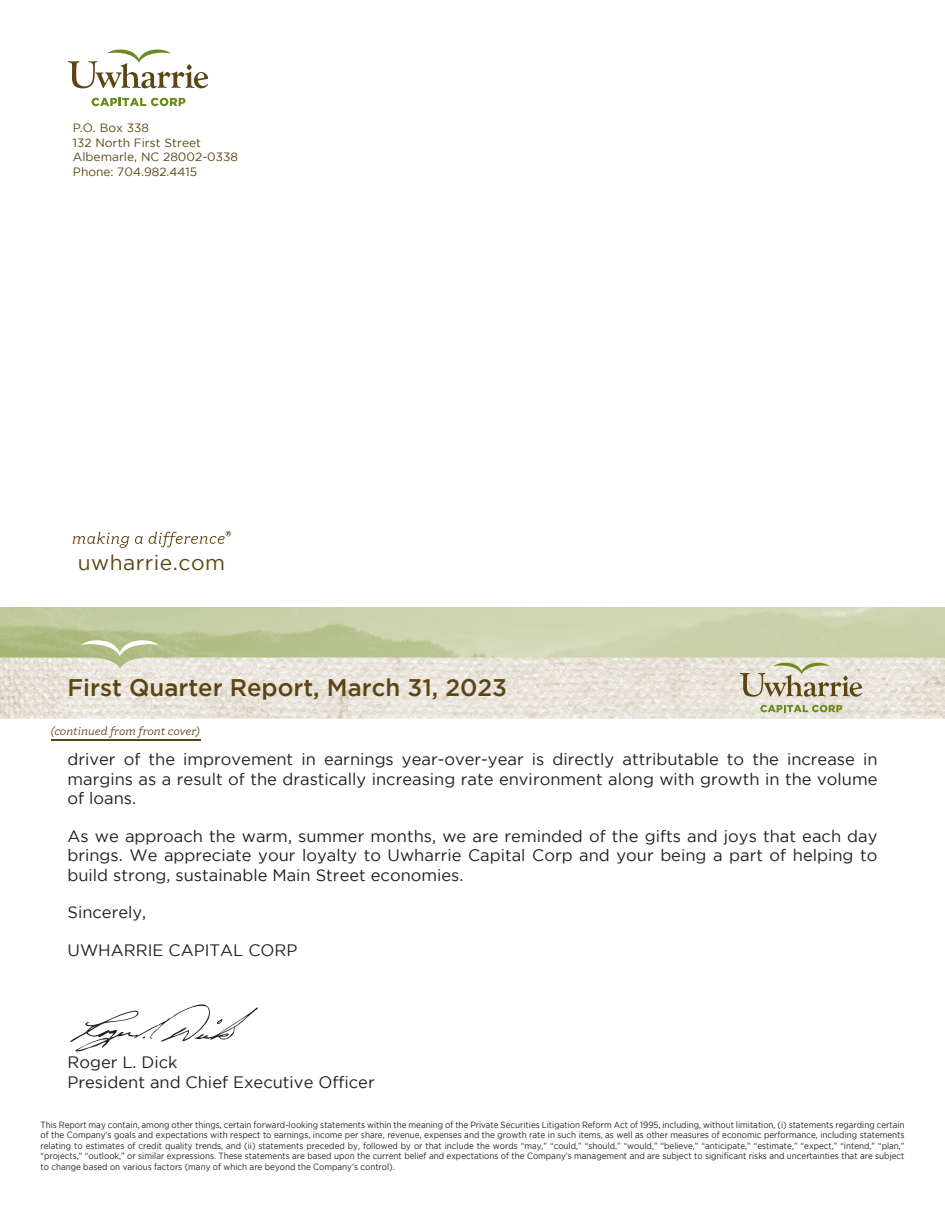
<style>
.page{position:relative;width:945px;height:1215px;background:#fff}
.page>*{position:absolute;margin:0;border:0;box-sizing:border-box;transform-origin:0 0}
.t1{font:500 24px "Gotham";color:#5c4512}
.t2{font:21px "Gotham";letter-spacing:.025em;color:#5c4512}
.t3{font:16.5px/19.5px "Gotham";color:#231f20;text-align:justify}
.t4{font:12px/14.4px "Gotham";color:#5c4512}
.t5{font:italic 12px "Fairplex Wide OT";color:#5c4512}
.t6{font:9px/10.5px "Gotham";color:#231f20;text-align:justify;scale:.9 1}
</style>
<div class="page">
<svg style="left:81px;top:640px;width:78px;height:16px"></svg>
<img style="left:0;top:658px;width:945px;height:61px">
<svg style="left:68px;top:50px;width:140px;height:38px"></svg>
<svg style="left:92px;top:98px;width:94px;height:8px"></svg>
<svg style="left:72px;top:532px;width:57px;height:16px"></svg>
<svg style="left:135px;top:531px;width:96px;height:16px"></svg>
<svg style="left:740px;top:663px;width:122px;height:34px;background:#cac3af"></svg>
<svg style="left:760px;top:705px;width:82px;height:7px"></svg>
<hr style="left:52px;top:739px;width:149px;height:2px;background:#5c4512">
<svg style="left:70px;top:1004px;width:188px;height:48px"></svg>
<h3 class="t4" style="left:73px;top:121px;width:167px">P.O. Box 338<br>132 North First Street<br>Albemarle, NC 28002-0338<br>Phone: 704.982.4415</h3>
<h2 class="t2" style="left:78px;top:551px;width:149px">uwharrie.com</h2>
<h1 class="t1" style="left:68px;top:674px;width:441px">First Quarter Report, March 31, 2023</h1>
<h3 class="t5" style="left:50px;top:724px;width:151px">(continued from front cover)</h3>
<h3 class="t3" style="left:68px;top:749px;width:812px">driver of the improvement in earnings year-over-year is directly attributable to the increase in margins as a result of the drastically increasing rate environment along with growth in the volume of loans.</h3>
<h3 class="t3" style="left:68px;top:826px;width:812px">As we approach the warm, summer months, we are reminded of the gifts and joys that each day brings. We appreciate your loyalty to Uwharrie Capital Corp and your being a part of helping to build strong, sustainable Main Street economies.</h3>
<h3 class="t3" style="left:68px;top:902px;width:80px">Sincerely,</h3>
<h3 class="t3" style="left:68px;top:940px;width:232px">UWHARRIE CAPITAL CORP</h3>
<h3 class="t3" style="left:68px;top:1052px;width:309px">Roger L. Dick<br>President and Chief Executive Officer</h3>
<p class="t6" style="left:40px;top:1119px;width:962px">This Report may contain, among other things, certain forward-looking statements within the meaning of the Private Securities Litigation Reform Act of 1995, including, without limitation, (i) statements regarding certain of the Company's goals and expectations with respect to earnings, income per share, revenue, expenses and the growth rate in such items, as well as other measures of economic performance, including statements relating to estimates of credit quality trends, and (ii) statements preceded by, followed by or that include the words “may,” “could,” “should,” “would,” “believe,” “anticipate,” “estimate,” “expect,” “intend,” “plan,” “projects,” “outlook,” or similar expressions. These statements are based upon the current belief and expectations of the Company‘s management and are subject to significant risks and uncertainties that are subject to change based on various factors (many of which are beyond the Company’s control).</p>
</div>
